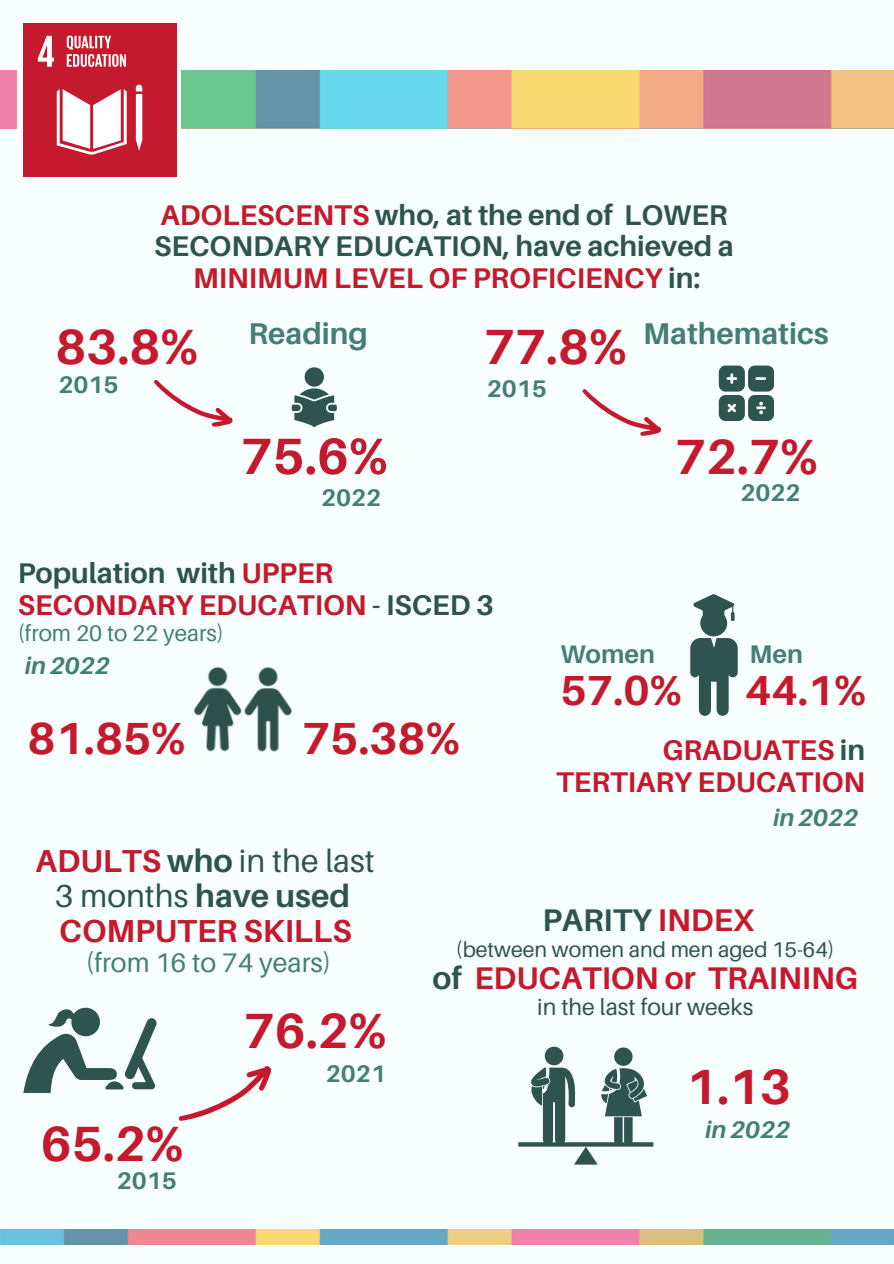
<style>
.page{position:relative;width:894px;height:1264px;background:#fff}
.page>*{position:absolute;margin:0;border:0;box-sizing:border-box;transform-origin:0 0}
.t1{font:700 51px "Aileron";color:#c5192d}
.t2{font:700 49.5px "Aileron";color:#c5192d}
.t3{font:700 45px "Aileron";color:#c5192d}
.t4{font:700 42px "Aileron";color:#c5192d}
.t5{font:700 31.8px/35.1px "Aileron";color:#c5192d;text-align:center}
.t6{font:700 31.35px "Aileron";color:#c5192d}
.t7{font:700 31.35px "Aileron";color:#2f544f}
.t8{font:700 30px "Aileron";color:#457e76}
.t9{font:700 28.5px/31.5px "Aileron";color:#2f544f;text-align:center}
.t10{font:700 28.5px/31.5px "Aileron";color:#c5192d}
.t11{font:26.85px "Aileron";color:#457e76}
.t12{font:700 25.5px "Aileron";color:#457e76}
.t13{font:700 24px "Aileron";color:#457e76}
.t14{font:italic 700 24px "Aileron";color:#457e76}
.t15{font:23.1px "Aileron";color:#2f544f}
.t16{font:22.5px "Aileron";color:#457e76}
.t17{font:21.45px "Aileron";color:#2f544f}
.s1{color:#c5192d}
.s2{color:#2f544f}
.s3{font-weight:400;color:#2f544f}
</style>
<div class="page">
<div style="left:0;top:0;width:893px;height:1263px;background:#f7fffe"></div>
<img style="left:0;top:70px;width:893px;height:59px">
<div style="left:18px;top:21px;width:163px;height:163px;background:#fff"></div>
<img style="left:0;top:1229px;width:893px;height:15px">
<div style="left:718px;top:365px;width:26px;height:26px;background:#2f544f;border-radius:7px"></div>
<div style="left:747px;top:365px;width:26px;height:26px;background:#2f544f;border-radius:7px"></div>
<div style="left:718px;top:395px;width:26px;height:26px;background:#2f544f;border-radius:7px"></div>
<div style="left:747px;top:395px;width:26px;height:26px;background:#2f544f;border-radius:7px"></div>
<svg style="left:726px;top:373px;width:11px;height:11px"></svg>
<svg style="left:727px;top:403px;width:9px;height:9px"></svg>
<svg style="left:755px;top:377px;width:10px;height:3px"></svg>
<svg style="left:756px;top:402px;width:9px;height:12px"></svg>
<img style="left:192px;top:667px;width:47px;height:85px">
<img style="left:239px;top:667px;width:55px;height:85px">
<svg style="left:582px;top:389px;width:79px;height:47px"></svg>
<svg style="left:291px;top:367px;width:45px;height:60px"></svg>
<svg style="left:154px;top:379px;width:79px;height:48px"></svg>
<div style="left:23px;top:23px;width:153px;height:153px;background:#c5192d"></div>
<svg style="left:38px;top:36px;width:16px;height:31px"></svg>
<svg style="left:57px;top:85px;width:85px;height:69px"></svg>
<svg style="left:67px;top:36px;width:59px;height:31px"></svg>
<svg style="left:23px;top:1007px;width:134px;height:85px"></svg>
<svg style="left:178px;top:1066px;width:93px;height:54px"></svg>
<svg style="left:518px;top:1046px;width:135px;height:118px"></svg>
<svg style="left:690px;top:594px;width:47px;height:121px"></svg>
<p class="t9" style="left:154px;top:199px;width:581px"><span class="s1">ADOLESCENTS</span> who, at the end of LOWER<br>SECONDARY EDUCATION, have achieved a<br><span class="s1">MINIMUM LEVEL OF PROFICIENCY</span> in:</p>
<p class="t2" style="left:56px;top:316px;width:144px">83.8%</p>
<p class="t13" style="left:58px;top:370px;width:61px">2015</p>
<p class="t8" style="left:248px;top:315px;width:121px">Reading</p>
<h1 class="t1" style="left:241px;top:424px;width:149px">75.6%</h1>
<h3 class="t13" style="left:321px;top:482px;width:61px">2022</h3>
<h3 class="t2" style="left:484px;top:316px;width:144px">77.8%</h3>
<p class="t13" style="left:487px;top:373px;width:61px">2015</p>
<h1 class="t8" style="left:643px;top:315px;width:187px">Mathematics</h1>
<h1 class="t2" style="left:674px;top:426px;width:144px">72.7%</h1>
<p class="t13" style="left:740px;top:478px;width:61px">2022</p>
<h1 class="t10" style="left:18px;top:557px;width:477px"><span class="s2">Population with</span> UPPER<br>SECONDARY EDUCATION <span class="s2">- ISCED 3</span></h1>
<h1 class="t16" style="left:18px;top:618px;width:208px">(from 20 to 22 years)</h1>
<h4 class="t14" style="left:25px;top:650px;width:87px">in 2022</h4>
<h3 class="t3" style="left:28px;top:710px;width:159px">81.85%</h3>
<p class="t3" style="left:302px;top:710px;width:159px">75.38%</p>
<h6 class="t12" style="left:560px;top:638px;width:96px">Women</h6>
<p class="t4" style="left:560px;top:664px;width:123px">57.0%</p>
<p class="t12" style="left:749px;top:638px;width:55px">Men</p>
<h1 class="t4" style="left:744px;top:664px;width:123px">44.1%</h1>
<p class="t10" style="left:556px;top:733px;width:310px;text-align:right">GRADUATES <span class="s2">in<br></span>TERTIARY EDUCATION</p>
<h3 class="t14" style="left:772px;top:802px;width:87px">in 2022</h3>
<p class="t5" style="left:36px;top:842px;width:340px">ADULTS <span class="s2">who</span> <span class="s3">in the last<br>3 months</span> <span class="s2">have used<br></span>COMPUTER SKILLS</p>
<h5 class="t11" style="left:86px;top:946px;width:247px">(from 16 to 74 years)</h5>
<h5 class="t2" style="left:41px;top:1112px;width:144px">65.2%</h5>
<p class="t13" style="left:117px;top:1165px;width:61px">2015</p>
<h2 class="t2" style="left:244px;top:999px;width:144px">76.2%</h2>
<h2 class="t13" style="left:326px;top:1058px;width:61px">2021</h2>
<p class="t7" style="left:542px;top:900px;width:213px">PARITY <span class="s1">INDEX</span></p>
<p class="t17" style="left:456px;top:936px;width:380px">(between women and men aged 15-64)</p>
<p class="t6" style="left:432px;top:958px;width:426px"><span class="s2">of</span> EDUCATION or TRAINING</p>
<h2 class="t15" style="left:537px;top:992px;width:217px">in the last four weeks</h2>
<h3 class="t2" style="left:685px;top:1055px;width:106px">1.13</h3>
<h2 class="t14" style="left:705px;top:1114px;width:87px">in 2022</h2>
</div>
